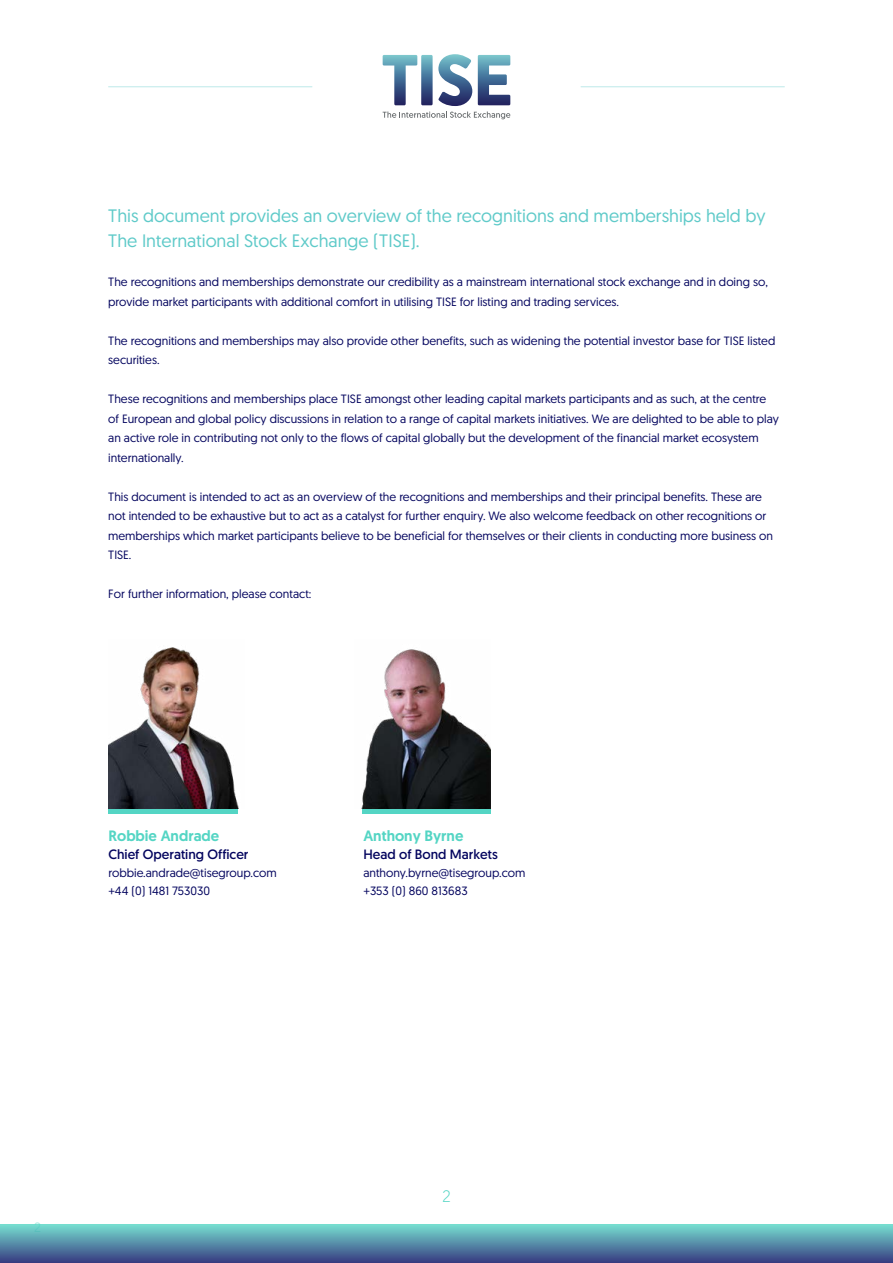
<style>
.page{position:relative;width:893px;height:1263px;background:#fff}
.page>*{position:absolute;margin:0;border:0;box-sizing:border-box;transform-origin:0 0}
.t1{font:18px/25.5px "Geomanist";color:#5fcac9}
.t2{font:300 16.5px "Geomanist";color:#54d5c4}
.t3{font:500 15px "Geomanist";color:#54d5c4}
.t4{font:13.5px "Geomanist";color:#03045e}
.t5{font:13.5px "Geomanist";color:#aaeae1}
.t6{font:12px/19.5px "Geomanist";color:#03045e}
</style>
<div class="page">
<div style="left:0;top:1225px;width:893px;height:38px;background:linear-gradient(to bottom,#75dccf,#383e82)"></div>
<svg style="left:383px;top:54px;width:127px;height:52px"></svg>
<svg style="left:383px;top:112px;width:127px;height:7px"></svg>
<hr style="left:108px;top:87px;width:204px;height:1px;background:#5fcac9">
<hr style="left:581px;top:87px;width:204px;height:1px;background:#5fcac9">
<img style="left:108px;top:647px;width:131px;height:162px">
<div style="left:108px;top:809px;width:130px;height:5px;background:#54d5c4"></div>
<img style="left:361px;top:649px;width:129px;height:160px">
<div style="left:362px;top:809px;width:128px;height:5px;background:#54d5c4"></div>
<h1 class="t1" style="left:108px;top:202px;width:659px">This document provides an overview of the recognitions and memberships held by<br>The International Stock Exchange (TISE).</h1>
<p class="t6" style="left:108px;top:272px;width:661px">The recognitions and memberships demonstrate our credibility as a mainstream international stock exchange and in doing so, provide market participants with additional comfort in utilising TISE for listing and trading services.</p>
<p class="t6" style="left:108px;top:331px;width:669px">The recognitions and memberships may also provide other benefits, such as widening the potential investor base for TISE listed securities.</p>
<p class="t6" style="left:108px;top:389px;width:672px">These recognitions and memberships place TISE amongst other leading capital markets participants and as such, at the centre of European and global policy discussions in relation to a range of capital markets initiatives. We are delighted to be able to play an active role in contributing not only to the flows of capital globally but the development of the financial market ecosystem internationally.</p>
<p class="t6" style="left:108px;top:487px;width:666px">This document is intended to act as an overview of the recognitions and memberships and their principal benefits. These are not intended to be exhaustive but to act as a catalyst for further enquiry. We also welcome feedback on other recognitions or memberships which market participants believe to be beneficial for themselves or their clients in conducting more business on TISE.</p>
<p class="t6" style="left:108px;top:584px;width:205px">For further information, please contact:</p>
<p class="t3" style="left:108px;top:826px;width:112px">Robbie Andrade</p>
<p class="t3" style="left:363px;top:826px;width:102px">Anthony Byrne</p>
<p class="t4" style="left:108px;top:846px;width:142px">Chief Operating Officer</p>
<p class="t4" style="left:363px;top:846px;width:136px">Head of Bond Markets</p>
<p class="t6" style="left:108px;top:863px;width:170px">robbie.andrade@tisegroup.com</p>
<p class="t6" style="left:363px;top:863px;width:164px">anthony.byrne@tisegroup.com</p>
<p class="t6" style="left:108px;top:881px;width:103px">+44 (0) 1481 753030</p>
<p class="t6" style="left:363px;top:881px;width:106px">+353 (0) 860 813683</p>
<p class="t5" style="left:34px;top:1219px;width:8px">2</p>
<h2 class="t2" style="left:442px;top:1185px;width:10px">2</h2>
</div>
